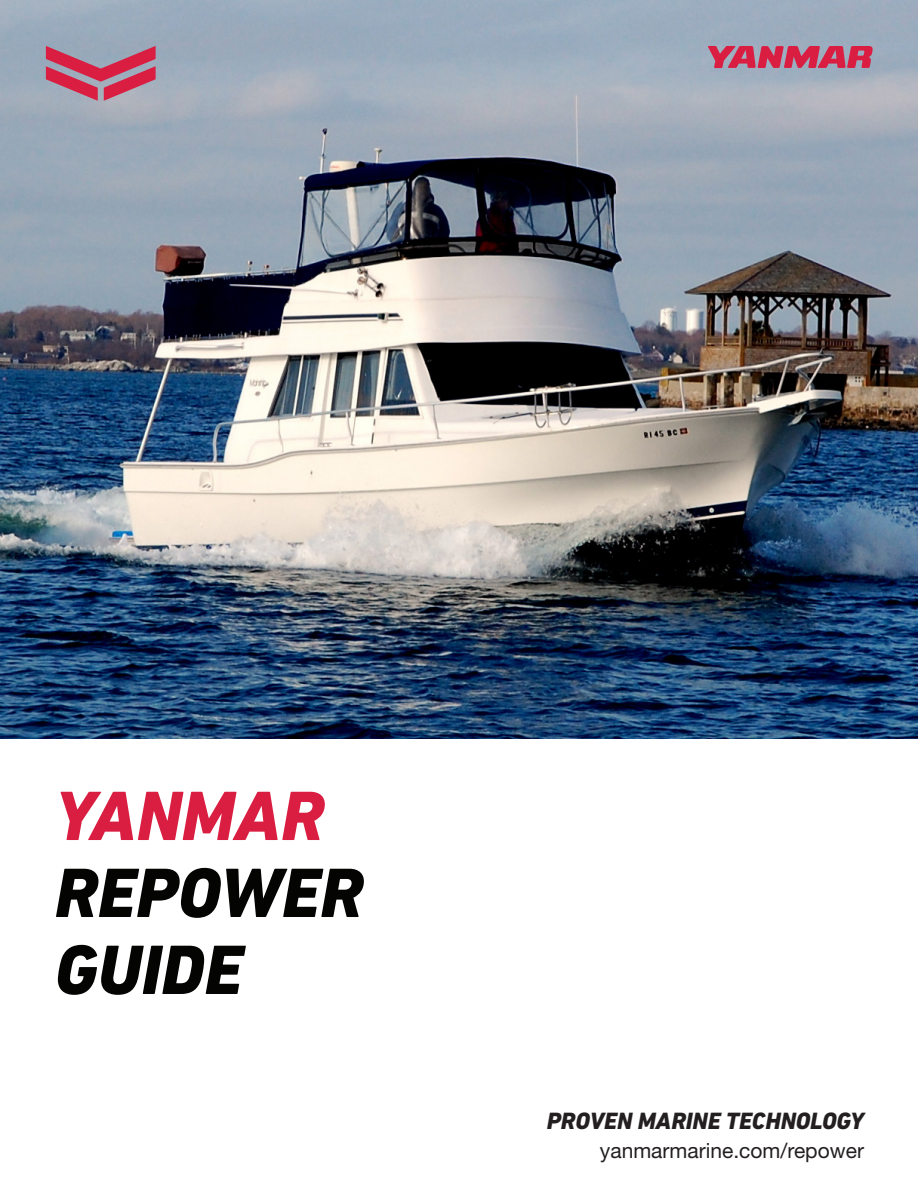
<style>
.page{position:relative;width:918px;height:1188px;background:#fff}
.page>*{position:absolute;margin:0;border:0;box-sizing:border-box;transform-origin:0 0}
.t1{font:italic 800 70.95px "DIN Next LT Pro";color:#040503}
.t2{font:italic 800 70.95px "DIN Next LT Pro";color:#da1e42}
.t3{font:italic 800 24px "DIN Next LT Pro";color:#231f20}
.t4{font:21px "Helvetica Neue LT Std";color:#231f20}
</style>
<div class="page">
<img style="left:0;top:0;width:918px;height:739px">
<svg style="left:46px;top:46px;width:110px;height:55px;background:#b96a83"></svg>
<svg style="left:708px;top:46px;width:165px;height:22px;background:#c54c6a"></svg>
<p class="t2" style="left:55px;top:774px;width:271px">YANMAR</p>
<p class="t1" style="left:55px;top:851px;width:310px">REPOWER</p>
<p class="t1" style="left:55px;top:928px;width:189px">GUIDE</p>
<p class="t3" style="left:547px;top:1107px;width:319px">PROVEN MARINE TECHNOLOGY</p>
<p class="t4" style="left:600px;top:1138px;width:266px">yanmarmarine.com/repower</p>
</div>
